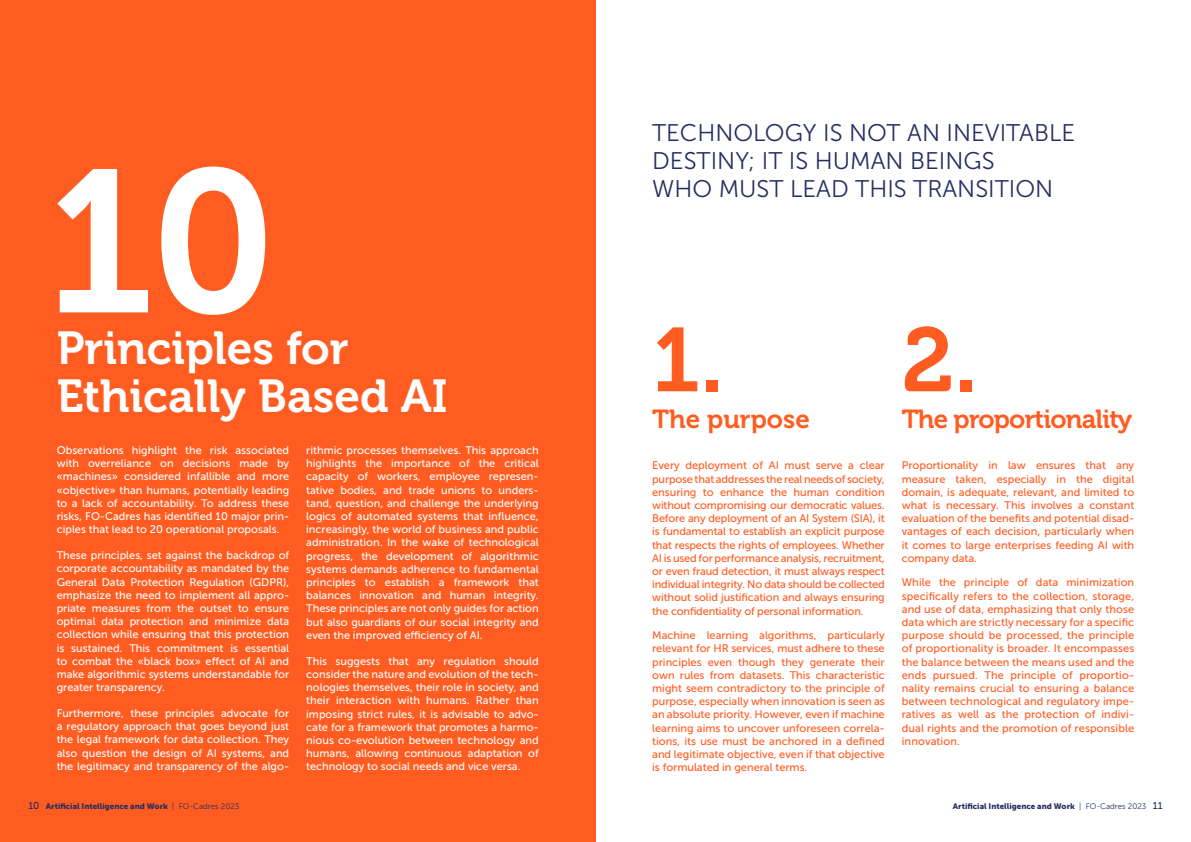
<style>
.page{position:relative;width:1191px;height:842px;background:#fff}
.page>*{position:absolute;margin:0;border:0;box-sizing:border-box;transform-origin:0 0}
.t1{font:202px "Museo 700";color:#fff}
.t2{font:90px "Museo 700";color:#ff5c21}
.t3{font:46px/48px "Museo 700";color:#fff}
.t4{font:26px "Museo 700";letter-spacing:-.03em;color:#ff5c21}
.t5{font:26px "Museo 700";color:#ff5c21}
.t6{font:24px/28px "Museo Sans 300";color:#242e61}
.t7{font:11px/13.2px "Museo Sans 500";color:#fff;text-align:justify}
.t8{font:11px/13.2px "Museo Sans 500";color:#ff5c21;text-align:justify}
.t9{font:8px "Museo Sans 900";color:#242e61}
.s1{font-family:"Museo Sans 500";font-size:10px}
.s2{font-family:"Museo Sans 300"}
</style>
<div class="page">
<div style="left:0;top:0;width:595px;height:842px;background:#ff5c21"></div>
<h1 class="t1" style="left:47px;top:130px;width:230px">10</h1>
<h3 class="t3" style="left:57px;top:325px;width:392px">Principles for<br>Ethically Based AI</h3>
<p class="t7" style="left:57px;top:444px;width:234px">Observations highlight the risk associated with overreliance on decisions made by «machines» considered infallible and more «objective» than humans, potentially leading to a lack of accountability. To address these risks, FO-Cadres has identified 10 major prin&shy;ciples that lead to 20 operational proposals.</p>
<p class="t7" style="left:57px;top:549px;width:234px">These principles, set against the backdrop of corporate accountability as mandated by the General Data Protection Regulation (GDPR), emphasize the need to implement all appro&shy;priate measures from the outset to ensure optimal data protection and minimize data collection while ensuring that this protection is sustained. This commitment is essential to combat the «black box» effect of AI and make algorithmic systems understandable for greater transparency.</p>
<p class="t7" style="left:57px;top:707px;width:234px">Furthermore, these principles advocate for a regulatory approach that goes beyond just the legal framework for data collection. They also question the design of AI systems, and the legitimacy and transparency of the algo-</p>
<p class="t7" style="left:306px;top:444px;width:234px">rithmic processes themselves. This approach highlights the importance of the critical capacity of workers, employee represen&shy;tative bodies, and trade unions to unders&shy;tand, question, and challenge the underlying logics of automated systems that influence, increasingly, the world of business and public administration. In the wake of technological progress, the development of algorithmic systems demands adherence to fundamental principles to establish a framework that balances innovation and human integrity.<br>These principles are not only guides for action but also guardians of our social integrity and even the improved efficiency of AI.</p>
<p class="t7" style="left:306px;top:654px;width:234px">This suggests that any regulation should consider the nature and evolution of the tech&shy;nologies themselves, their role in society, and their interaction with humans. Rather than imposing strict rules, it is advisable to advo&shy;cate for a framework that promotes a harmo&shy;nious co-evolution between technology and humans, allowing continuous adaptation of technology to social needs and vice versa.</p>
<h3 class="t6" style="left:652px;top:119px;width:424px">TECHNOLOGY IS NOT AN INEVITABLE<br>DESTINY; IT IS HUMAN BEINGS<br>WHO MUST LEAD THIS TRANSITION</h3>
<h2 class="t2" style="left:652px;top:310px;width:73px">1.</h2>
<h3 class="t5" style="left:652px;top:404px;width:159px">The purpose</h3>
<p class="t8" style="left:652px;top:459px;width:234px">Every deployment of AI must serve a clear purpose that addresses the real needs of society, ensuring to enhance the human condition without compromising our democratic values.<br>Before any deployment of an AI System (SIA), it is fundamental to establish an explicit purpose that respects the rights of employees. Whether AI is used for performance analysis, recruitment, or even fraud detection, it must always respect individual integrity. No data should be collected without solid justification and always ensuring the confidentiality of personal information.</p>
<p class="t8" style="left:652px;top:629px;width:234px">Machine learning algorithms, particularly relevant for HR services, must adhere to these principles even though they generate their own rules from datasets. This characteristic might seem contradictory to the principle of purpose, especially when innovation is seen as an absolute priority. However, even if machine learning aims to uncover unforeseen correla&shy;tions, its use must be anchored in a defined and legitimate objective, even if that objective is formulated in general terms.</p>
<h2 class="t2" style="left:901px;top:310px;width:78px">2.</h2>
<h3 class="t4" style="left:901px;top:404px;width:232px">The proportionality</h3>
<p class="t8" style="left:901px;top:459px;width:234px">Proportionality in law ensures that any measure taken, especially in the digital domain, is adequate, relevant, and limited to what is necessary. This involves a constant evaluation of the benefits and potential disad&shy;vantages of each decision, particularly when it comes to large enterprises feeding AI with company data.</p>
<p class="t8" style="left:901px;top:576px;width:234px">While the principle of data minimization specifically refers to the collection, storage, and use of data, emphasizing that only those data which are strictly necessary for a specific purpose should be processed, the principle of proportionality is broader. It encompasses the balance between the means used and the ends pursued. The principle of proportio&shy;nality remains crucial to ensuring a balance between technological and regulatory impe&shy;ratives as well as the protection of indivi&shy;dual rights and the promotion of responsible innovation.</p>
<p class="t9" style="left:28px;top:801px;width:212px"><span class="s1">10</span> Artificial Intelligence and Work <span class="s2">| FO-Cadres 2023</span></p>
<p class="t9" style="left:953px;top:801px;width:211px">Artificial Intelligence and Work <span class="s2">| FO-Cadres 2023</span> <span class="s1">11</span></p>
</div>
